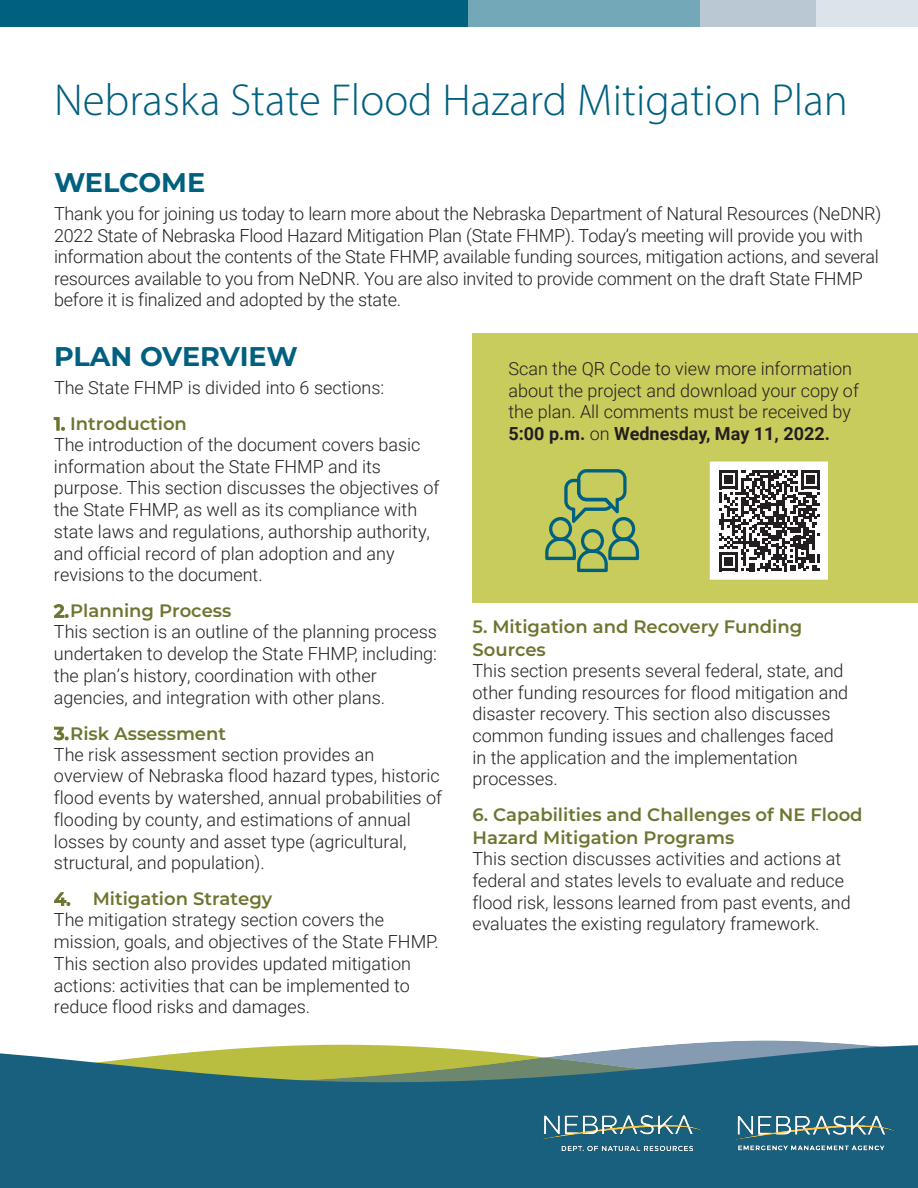
<style>
.page{position:relative;width:918px;height:1188px;background:#fff}
.page>*{position:absolute;margin:0;border:0;box-sizing:border-box;transform-origin:0 0}
.t1{font:300 45px "Myriad Pro";color:#00607f}
.t2{font:700 27px "Montserrat";letter-spacing:-.005em;color:#00607f}
.Body_Copy{font:300 18px/21.6px "Roboto";color:#231f20}
.Subtitle{font:600 18px/22.5px "Montserrat";color:#6e7430}
.s1{font-family:"Montserrat";font-weight:600;color:#6e7430}
.s2{font-weight:700}
</style>
<div class="page">
<div style="left:0;top:0;width:468px;height:27px;background:#00607f"></div>
<div style="left:468px;top:0;width:232px;height:27px;background:#73a8b8"></div>
<div style="left:700px;top:0;width:116px;height:27px;background:#b9c8d3"></div>
<div style="left:816px;top:0;width:102px;height:27px;background:#dce3e9"></div>
<svg style="left:321px;top:1040px;width:540px;height:5px"></svg>
<svg style="left:0;top:1045px;width:918px;height:143px;fill:#19607e"></svg>
<img style="left:543px;top:1115px;width:158px;height:35px">
<img style="left:736px;top:1115px;width:158px;height:35px">
<div style="left:472px;top:333px;width:446px;height:270px;background:#c8cc5c"></div>
<svg style="left:709px;top:461px;width:119px;height:119px"></svg>
<svg style="left:545px;top:469px;width:94px;height:103px"></svg>
<p class="t1" style="left:54px;top:73px;width:795px">Nebraska State Flood Hazard Mitigation Plan</p>
<p class="t2" style="left:54px;top:163px;width:153px">WELCOME</p>
<p class="Body_Copy" style="left:54px;top:202px;width:829px">Thank you for joining us today to learn more about the Nebraska Department of Natural Resources (NeDNR)<br>2022 State of Nebraska Flood Hazard Mitigation Plan (State FHMP). Today’s meeting will provide you with information about the contents of the State FHMP, available funding sources, mitigation actions, and several resources available to you from NeDNR. You are also invited to provide comment on the draft State FHMP before it is finalized and adopted by the state.</p>
<p class="t2" style="left:54px;top:337px;width:245px">PLAN OVERVIEW</p>
<p class="Body_Copy" style="left:54px;top:376px;width:332px">The State FHMP is divided into 6 sections:</p>
<p class="Body_Copy" style="left:54px;top:412px;width:387px"><span class="s1">1. Introduction<br></span>The introduction of the document covers basic information about the State FHMP and its purpose. This section discusses the objectives of the State FHMP, as well as its compliance with state laws and regulations, authorship authority, and official record of plan adoption and any revisions to the document.</p>
<p class="Body_Copy" style="left:54px;top:600px;width:385px"><span class="s1">2.Planning Process<br></span>This section is an outline of the planning process undertaken to develop the State FHMP, including: the plan’s history, coordination with other agencies, and integration with other plans.</p>
<p class="Body_Copy" style="left:54px;top:722px;width:390px"><span class="s1">3.Risk Assessment<br></span>The risk assessment section provides an overview of Nebraska flood hazard types, historic flood events by watershed, annual probabilities of flooding by county, and estimations of annual losses by county and asset type (agricultural, structural, and population).</p>
<p class="Body_Copy" style="left:54px;top:888px;width:386px"><span class="s1">4. Mitigation Strategy<br></span>The mitigation strategy section covers the mission, goals, and objectives of the State FHMP.<br>This section also provides updated mitigation actions: activities that can be implemented to reduce flood risks and damages.</p>
<p class="Body_Copy" style="left:508px;top:357px;width:352px">Scan the QR Code to view more information about the project and download your copy of the plan. All comments must be received by <span class="s2">5:00 p.m.</span> on <span class="s2">Wednesday, May 11, 2022</span><span class="s2">.</span></p>
<p class="Subtitle" style="left:472px;top:615px;width:331px">5. Mitigation and Recovery Funding<br>Sources</p>
<p class="Body_Copy" style="left:472px;top:659px;width:377px">This section presents several federal, state, and other funding resources for flood mitigation and disaster recovery. This section also discusses common funding issues and challenges faced in the application and the implementation processes.</p>
<p class="Subtitle" style="left:472px;top:803px;width:392px">6. Capabilities and Challenges of NE Flood<br>Hazard Mitigation Programs</p>
<p class="Body_Copy" style="left:472px;top:847px;width:380px">This section discusses activities and actions at federal and states levels to evaluate and reduce flood risk, lessons learned from past events, and evaluates the existing regulatory framework.</p>
</div>
